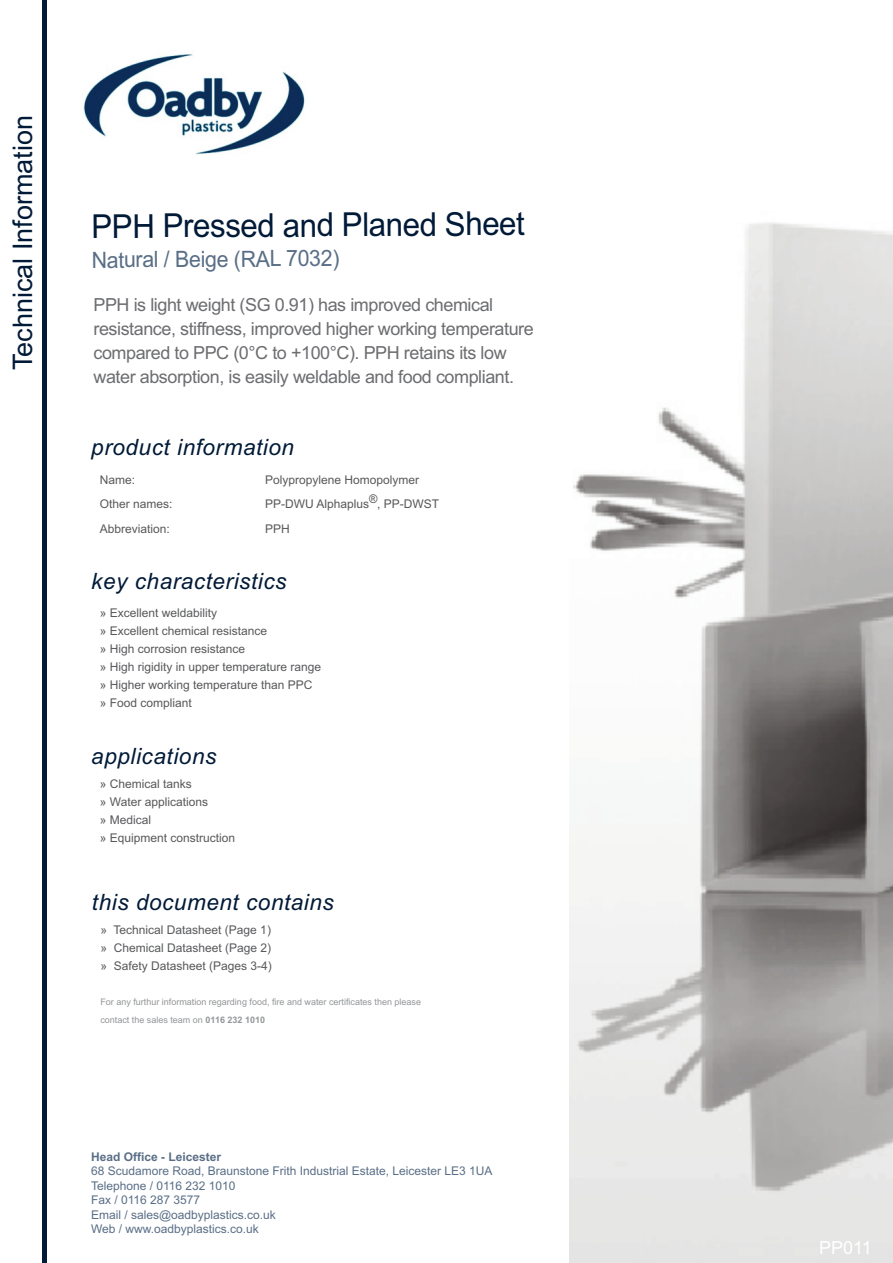
<style>
.page{position:relative;width:893px;height:1263px;background:#fff}
.page>*{position:absolute;margin:0;border:0;box-sizing:border-box;transform-origin:0 0}
.t1{font:33px "Arial";letter-spacing:-.025em;color:#001a37;scale:.95 1}
.t2{font:27px "Arial";color:#001a37}
.t3{font:italic 22.5px "Arial";letter-spacing:.025em;color:#001a37}
.t4{font:22.5px "Arial";letter-spacing:-.025em;color:#596e86;scale:.95 1}
.t5{font:18px/24px "Arial";letter-spacing:-.025em;color:#6c6d70}
.t6{font:18px "Arial";color:#fff}
.t7{font:12px/18px "Arial";color:#57585a}
.t8{font:12px/14.4px "Arial";color:#596e86}
.t9{font:700 12px "Arial";color:#596e86}
.t10{font:9px/18px "Arial";color:#939598}
.s1{font-weight:700}
</style>
<div class="page">
<img style="left:570px;top:222px;width:323px;height:1041px">
<hr style="left:43px;top:0;width:4px;height:1263px;background:#001a37">
<img style="left:83px;top:54px;width:222px;height:101px">
<h2 class="t2" style="left:7px;top:370px;width:257px;rotate:-90deg">Techn ci al nI of mr at oi n</h2>
<h1 class="t1" style="left:91px;top:206px;width:458px">PPH Pressed and Planed Sheet</h1>
<h3 class="t4" style="left:92px;top:246px;width:263px">Natural / Beige (RAL 7032)</h3>
<h3 class="t5" style="left:94px;top:293px;width:442px">PPH is light weight (SG 0.91) has improved chemical resistance, stiffness, improved higher working temperature compared to PPC (0°C to +100°C). PPH retains its low water absorption, is easily weldable and food compliant.</h3>
<h3 class="t3" style="left:91px;top:434px;width:204px">product information</h3>
<p class="t7" style="left:100px;top:470px;width:37px">Name:</p>
<p class="t7" style="left:265px;top:470px;width:156px">Polypropylene Homopolymer</p>
<p class="t7" style="left:100px;top:495px;width:74px">Other names:</p>
<p class="t7" style="left:265px;top:495px;width:175px">PP-DWU Alphaplus®, PP-DWST</p>
<p class="t7" style="left:100px;top:519px;width:72px">Abbreviation:</p>
<p class="t7" style="left:265px;top:519px;width:26px">PPH</p>
<h3 class="t3" style="left:91px;top:568px;width:197px">key characteristics</h3>
<p class="t7" style="left:100px;top:604px;width:223px">» Excellent weldability<br>» Excellent chemical resistance<br>» High corrosion resistance<br>» High rigidity in upper temperature range » Higher working temperature than PPC » Food compliant</p>
<h3 class="t3" style="left:91px;top:743px;width:127px">applications</h3>
<p class="t7" style="left:100px;top:775px;width:137px">» Chemical tanks<br>» Water applications<br>» Medical<br>» Equipment construction</p>
<h3 class="t3" style="left:92px;top:889px;width:243px">this document contains</h3>
<p class="t7" style="left:100px;top:921px;width:173px;text-align:justify">» Technical Datasheet (Page 1) » Chemical Datasheet (Page 2) » Safety Datasheet (Pages 3-4)</p>
<p class="t10" style="left:100px;top:993px;width:322px">For any furthur information regarding food, fire and water certificates then please contact the sales team on <span class="s1">0116 232 1010</span></p>
<p class="t9" style="left:91px;top:1150px;width:132px">Head Office - Leicester</p>
<p class="t8" style="left:91px;top:1164px;width:403px">68 Scudamore Road, Braunstone Frith Industrial Estate, Leicester LE3 1UA Telephone / 0116 232 1010<br>Fax / 0116 287 3577<br>Email / sales@oadbyplastics.co.uk<br>Web / www.oadbyplastics.co.uk</p>
<h3 class="t6" style="left:819px;top:1237px;width:54px">PP011</h3>
</div>
